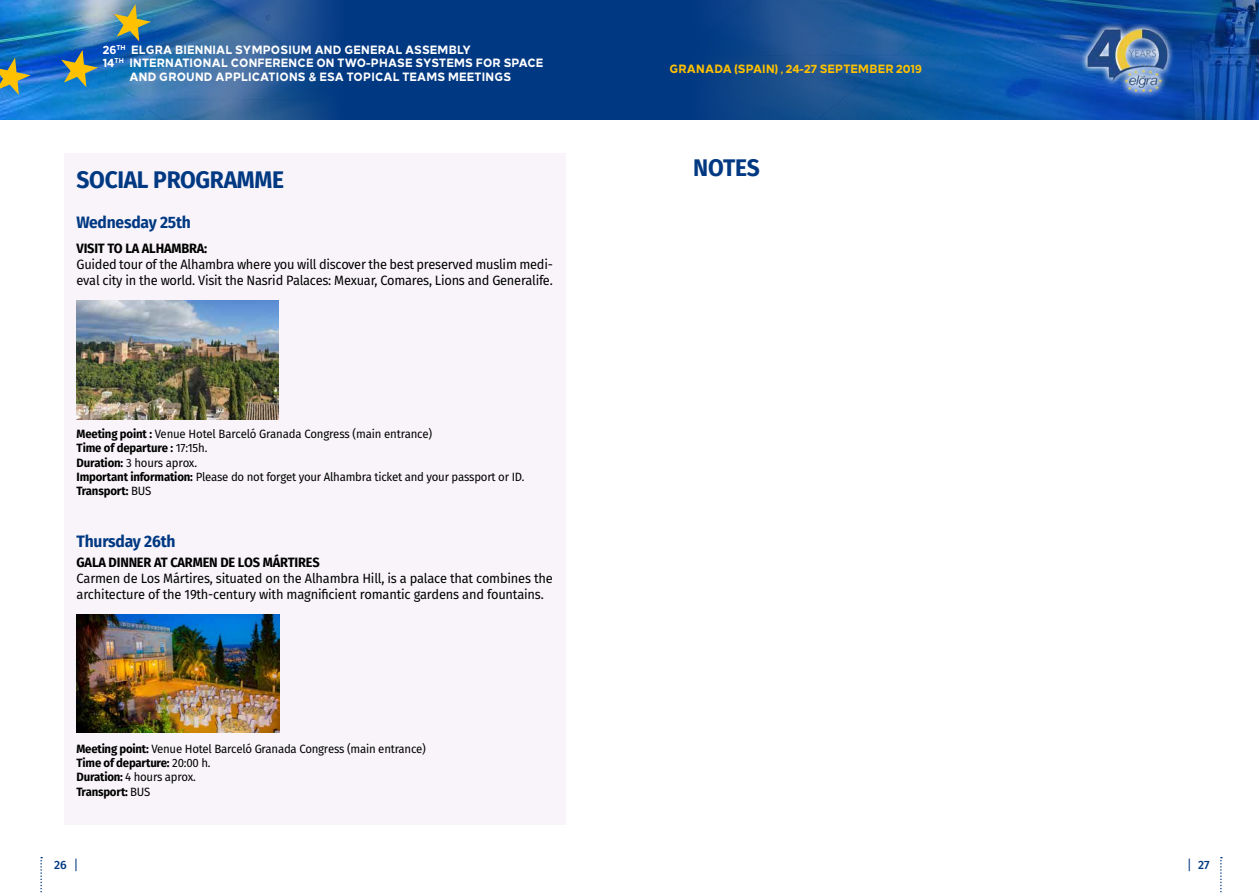
<style>
.page{position:relative;width:1259px;height:893px;background:#fff}
.page>*{position:absolute;margin:0;border:0;box-sizing:border-box;transform-origin:0 0}
.t1{font:700 24px "Fira Sans";letter-spacing:-.015em;color:#003882;scale:.95 1}
.t2{font:700 16.5px "Fira Sans";letter-spacing:-.015em;color:#003882;scale:.95 1}
.t3{font:13.5px/16.2px "Fira Sans";letter-spacing:-.02em;color:#000;scale:.95 1}
.t4{font:700 13.5px "Fira Sans";letter-spacing:-.015em;color:#000;scale:.95 1}
.t5{font:12px/14.4px "Fira Sans";letter-spacing:-.02em;color:#000;scale:.95 1}
.t6{font:800 12px "Loew";letter-spacing:.02em;color:#fff;scale:.9 1}
.t7{font:800 12px "Loew";letter-spacing:.02em;color:#ffc100;scale:.9 1}
.t8{font:500 12px "Fira Sans";color:#003882}
.s1{font-weight:700}
.s2{font-family:"Scene Std";font-weight:400;font-size:13.5px}
</style>
<div class="page">
<div style="left:0;top:0;width:629px;height:119px;background:#003882"></div>
<img style="left:0;top:0;width:329px;height:119px">
<div style="left:629px;top:0;width:630px;height:119px;background:#003882"></div>
<img style="left:718px;top:0;width:541px;height:119px">
<svg style="left:1080px;top:22px;width:94px;height:77px"></svg>
<img style="left:1083px;top:27px;width:88px;height:67px">
<svg style="left:114px;top:4px;width:37px;height:37px"></svg>
<svg style="left:0;top:58px;width:31px;height:37px"></svg>
<svg style="left:61px;top:50px;width:37px;height:37px"></svg>
<svg style="left:1220px;top:857px;width:2px;height:36px"></svg>
<svg style="left:40px;top:857px;width:2px;height:36px"></svg>
<div style="left:64px;top:153px;width:502px;height:672px;background:#f8f4f9"></div>
<img style="left:77px;top:300px;width:201px;height:119px">
<img style="left:77px;top:615px;width:202px;height:118px">
<p class="t6" style="left:103px;top:39px;width:374px">26<sup>TH</sup> ELGRA BIENNIAL SYM POSIUM AND GENERAL ASSEMB</p>
<p class="t6" style="left:457px;top:39px;width:17px">LY</p>
<p class="t6" style="left:103px;top:53px;width:384px">14<sup>TH</sup> INTERNATIONAL CONFERENCE ON TWO-PHASE SYSTEM</p>
<p class="t6" style="left:465px;top:53px;width:87px">S FOR SPACE</p>
<p class="t6" style="left:129px;top:66px;width:364px">AND GROUND APPLICATIONS &amp; ESA TOPICAL TEAMS MEET</p>
<p class="t6" style="left:482px;top:66px;width:34px">INGS</p>
<h1 class="t1" style="left:77px;top:160px;width:220px">SOCIAL PROGRAMME</h1>
<h2 class="t2" style="left:77px;top:208px;width:122px">Wednesday 25th</h2>
<p class="t4" style="left:77px;top:236px;width:139px">VISIT TO LA ALHAMBRA:</p>
<p class="t3" style="left:77px;top:256px;width:503px">Guided tour of the Alhambra where you will discover the best preserved muslim medi&shy;eval city in the world. Visit the Nasrid Palaces: Mexuar, Comares, Lions and Generalife.</p>
<p class="t5" style="left:77px;top:426px;width:473px"><span class="s1">Meeting point :</span> Venue Hotel Barceló Granada Congress (main entrance)<br><span class="s1">Time of departure :</span> 17:15h.<br><span class="s1">Duration:</span> 3 hours aprox.<br><span class="s1">Important information:</span> Please do not forget your Alhambra ticket and your passport or ID.<br><span class="s1">Transport:</span> BUS</p>
<h2 class="t2" style="left:77px;top:527px;width:106px">Thursday 26th</h2>
<p class="t4" style="left:77px;top:551px;width:257px">GALA DINNER AT CARMEN DE LOS MÁRTIRES</p>
<p class="t3" style="left:77px;top:570px;width:503px">Carmen de Los Mártires, situated on the Alhambra Hill, is a palace that combines the architecture of the 19th-century with magnificient romantic gardens and fountains.</p>
<p class="t5" style="left:77px;top:741px;width:369px"><span class="s1">Meeting point:</span> Venue Hotel Barceló Granada Congress (main entrance)<br><span class="s1">Time of departure:</span> 20:00 h.<br><span class="s1">Duration:</span> 4 hours aprox.<br><span class="s1">Transport:</span> BUS</p>
<p class="t7" style="left:669px;top:59px;width:282px">GRANADA (SPAIN) , 24-27 SEPTEMBER 2019</p>
<h1 class="t1" style="left:693px;top:147px;width:71px">NOTES</h1>
<p class="t8" style="left:54px;top:855px;width:25px">26 <span class="s2">|</span></p>
<p class="t8" style="left:1187px;top:855px;width:24px"><span class="s2">|</span> 27</p>
</div>
